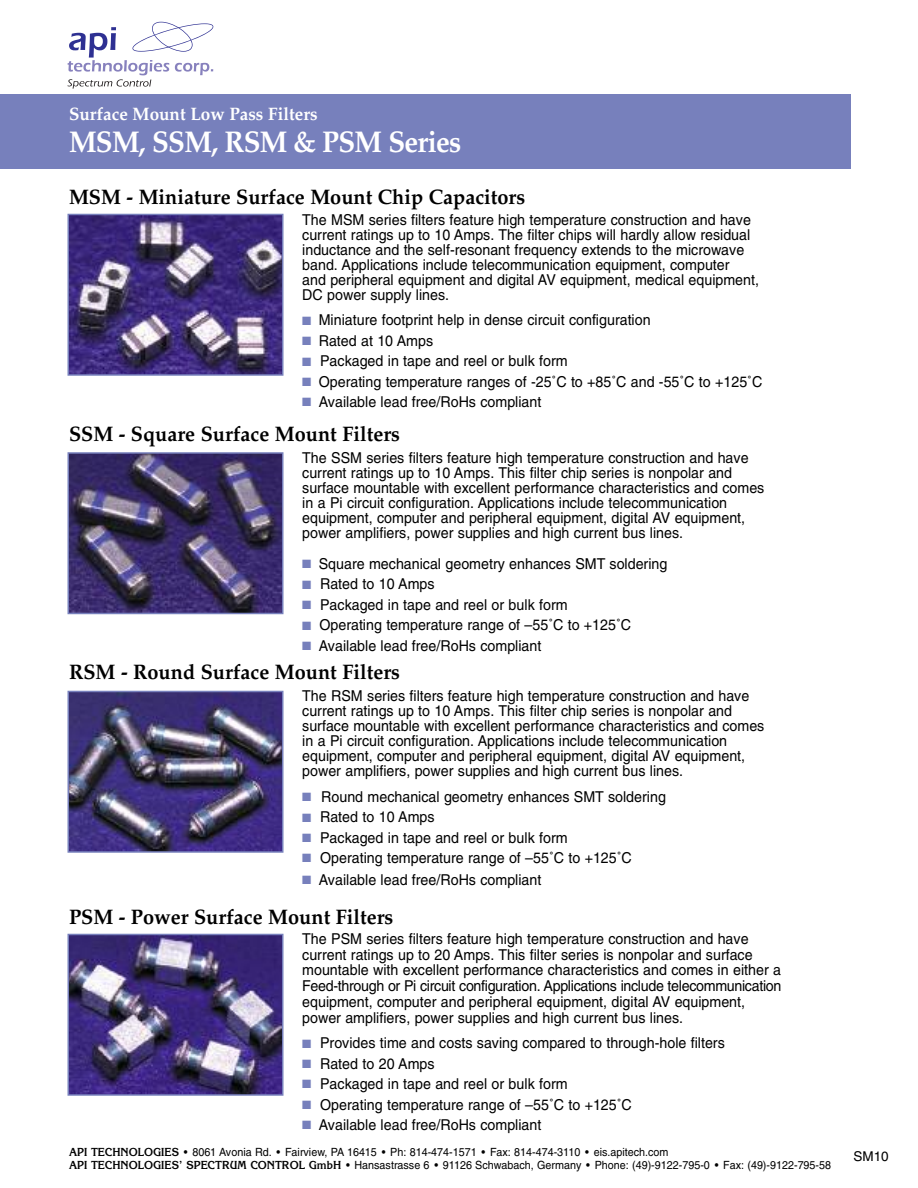
<style>
.page{position:relative;width:918px;height:1188px;background:#fff}
.page>*{position:absolute;margin:0;border:0;box-sizing:border-box;transform-origin:0 0}
.t1{font:700 30px "Palatino";letter-spacing:-.025em;color:#fff;scale:.92 1}
.t2{font:700 21px "Palatino";color:#000;scale:.95 1}
.t3{font:700 18px "Palatino";color:#fff;scale:.95 1}
.t4{font:15px/15px "Helvetica";color:#000;scale:.95 1}
.t5{font:13.5px "Helvetica";color:#000}
.t6{font:11.4px/12.8px "Helvetica";color:#000;scale:.95 1}
.s1{color:#7780bc}
.s2{font-family:"Korinna";font-weight:700}
</style>
<div class="page">
<svg style="left:68px;top:22px;width:145px;height:67px"></svg>
<div style="left:0;top:94px;width:850px;height:75px;background:#7780bc"></div>
<img style="left:71px;top:217px;width:210px;height:156px">
<div style="left:68px;top:214px;width:216px;height:162px;border:2px solid #7780bc"></div>
<img style="left:71px;top:455px;width:210px;height:156px">
<div style="left:68px;top:452px;width:216px;height:162px;border:2px solid #7780bc"></div>
<img style="left:71px;top:694px;width:210px;height:156px">
<div style="left:68px;top:691px;width:216px;height:162px;border:2px solid #7780bc"></div>
<img style="left:71px;top:937px;width:210px;height:156px">
<div style="left:68px;top:934px;width:216px;height:162px;border:2px solid #7780bc"></div>
<p class="t3" style="left:69px;top:108px;width:263px">Surface Mount Low Pass Filters</p>
<h1 class="t1" style="left:69px;top:130px;width:428px">MSM, SSM, RSM &amp; PSM Series</h1>
<h2 class="t2" style="left:69px;top:189px;width:482px">MSM - Miniature Surface Mount Chip Capacitors</h2>
<p class="t4" style="left:302px;top:213px;width:482px">The MSM series filters feature high temperature construction and have current ratings up to 10 Amps. The filter chips will hardly allow residual inductance and the self-resonant frequency extends to the microwave band. Applications include telecommunication equipment, computer<br>and peripheral equipment and digital AV equipment, medical equipment, DC power supply lines.</p>
<p class="t4" style="left:302px;top:314px;width:368px"><span class="s1">■</span> Miniature footprint help in dense circuit configuration</p>
<p class="t4" style="left:302px;top:335px;width:139px"><span class="s1">■</span> Rated at 10 Amps</p>
<p class="t4" style="left:302px;top:355px;width:281px"><span class="s1">■</span> Packaged in tape and reel or bulk form</p>
<p class="t4" style="left:302px;top:375px;width:486px"><span class="s1">■</span> Operating temperature ranges of -25˚C to +85˚C and -55˚C to +125˚C</p>
<p class="t4" style="left:302px;top:396px;width:253px"><span class="s1">■</span> Available lead free/RoHs compliant</p>
<h2 class="t2" style="left:69px;top:426px;width:350px">SSM - Square Surface Mount Filters</h2>
<p class="t4" style="left:302px;top:452px;width:488px">The SSM series filters feature high temperature construction and have current ratings up to 10 Amps. This filter chip series is nonpolar and surface mountable with excellent performance characteristics and comes in a Pi circuit configuration. Applications include telecommunication equipment, computer and peripheral equipment, digital AV equipment, power amplifiers, power supplies and high current bus lines.</p>
<p class="t4" style="left:302px;top:558px;width:386px"><span class="s1">■</span> Square mechanical geometry enhances SMT soldering</p>
<p class="t4" style="left:302px;top:578px;width:141px"><span class="s1">■</span> Rated to 10 Amps</p>
<p class="t4" style="left:302px;top:599px;width:281px"><span class="s1">■</span> Packaged in tape and reel or bulk form</p>
<p class="t4" style="left:302px;top:619px;width:348px"><span class="s1">■</span> Operating temperature range of –55˚C to +125˚C</p>
<p class="t4" style="left:302px;top:639px;width:253px"><span class="s1">■</span> Available lead free/RoHs compliant</p>
<p class="t4" style="left:302px;top:690px;width:488px">The RSM series filters feature high temperature construction and have current ratings up to 10 Amps. This filter chip series is nonpolar and surface mountable with excellent performance characteristics and comes in a Pi circuit configuration. Applications include telecommunication equipment, computer and peripheral equipment, digital AV equipment, power amplifiers, power supplies and high current bus lines.</p>
<p class="t4" style="left:302px;top:791px;width:384px"><span class="s1">■</span> Round mechanical geometry enhances SMT soldering</p>
<p class="t4" style="left:302px;top:811px;width:141px"><span class="s1">■</span> Rated to 10 Amps</p>
<p class="t4" style="left:302px;top:831px;width:281px"><span class="s1">■</span> Packaged in tape and reel or bulk form</p>
<p class="t4" style="left:302px;top:852px;width:348px"><span class="s1">■</span> Operating temperature range of –55˚C to +125˚C</p>
<p class="t4" style="left:302px;top:874px;width:253px"><span class="s1">■</span> Available lead free/RoHs compliant</p>
<h2 class="t2" style="left:69px;top:664px;width:350px">RSM - Round Surface Mount Filters</h2>
<h2 class="t2" style="left:69px;top:909px;width:343px">PSM - Power Surface Mount Filters</h2>
<p class="t4" style="left:302px;top:932px;width:506px;line-height:15.8px">The PSM series filters feature high temperature construction and have current ratings up to 20 Amps. This filter series is nonpolar and surface mountable with excellent performance characteristics and comes in either a Feed-through or Pi circuit configuration. Applications include telecommunication equipment, computer and peripheral equipment, digital AV equipment, power amplifiers, power supplies and high current bus lines.</p>
<p class="t4" style="left:302px;top:1037px;width:446px"><span class="s1">■</span> Provides time and costs saving compared to through-hole filters</p>
<p class="t4" style="left:302px;top:1057px;width:141px"><span class="s1">■</span> Rated to 20 Amps</p>
<p class="t4" style="left:302px;top:1078px;width:281px"><span class="s1">■</span> Packaged in tape and reel or bulk form</p>
<p class="t4" style="left:302px;top:1098px;width:348px"><span class="s1">■</span> Operating temperature range of –55˚C to +125˚C</p>
<p class="t4" style="left:302px;top:1119px;width:253px"><span class="s1">■</span> Available lead free/RoHs compliant</p>
<p class="t6" style="left:69px;top:1147px;width:804px"><span class="s2">API TECHNOLOGIES</span> • 8061 Avonia Rd. • Fairview, PA 16415 • Ph: 814-474-1571 • Fax: 814-474-3110 • eis.apitech.com<br><span class="s2">API TECHNOLOGIES’ SPECTRUM CONTROL GmbH</span> • Hansastrasse 6 • 91126 Schwabach, Germany • Phone: (49)-9122-795-0 • Fax: (49)-9122-795-58</p>
<p class="t5" style="left:853px;top:1151px;width:37px">SM10</p>
</div>
